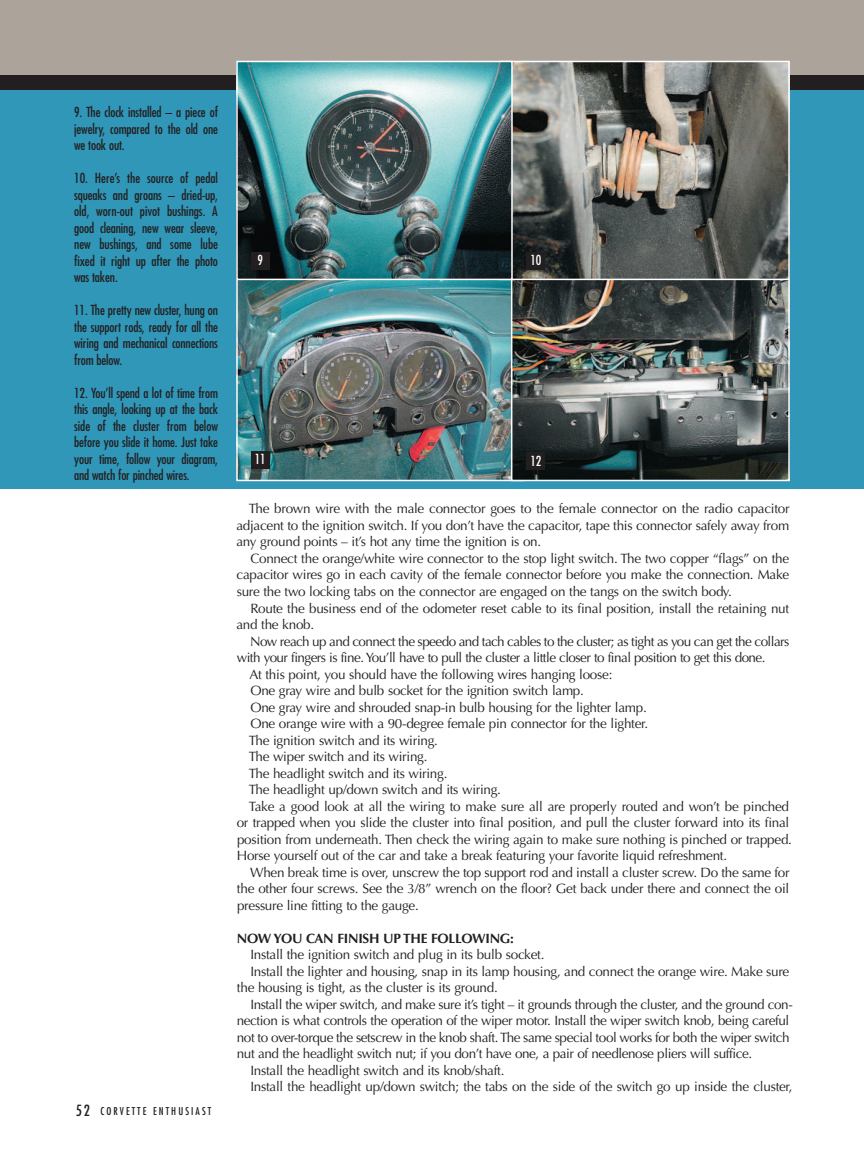
<style>
.page{position:relative;width:864px;height:1162px;background:#fff}
.page>*{position:absolute;margin:0;border:0;box-sizing:border-box;transform-origin:0 0}
.Body_Copy{font:13.5px/16.5px "Optima";letter-spacing:-.02em;color:#231f20}
.t1{font:condensed 13.5px/16.5px "Futura";letter-spacing:-.01em;color:#231f20;text-align:justify}
.Body_Copy-2{font:13.5px/16.5px "Optima";letter-spacing:-.04em;color:#231f20}
.Body_Copy-3{font:700 13.5px "Optima";letter-spacing:-.02em;color:#231f20}
.t2{font:condensed 13.5px "Futura";color:#fff}
.t3{font:condensed 10.5px "Futura";letter-spacing:.2em;color:#231f20}
.s1{font-size:15px}
</style>
<div class="page">
<div style="left:0;top:13px;width:864px;height:475px;background:#3097b9"></div>
<div style="left:0;top:0;width:864px;height:88px;background:#aca49b"></div>
<div style="left:0;top:75px;width:864px;height:14px;background:#231f20"></div>
<img style="left:239px;top:280px;width:272px;height:198px">
<div style="left:236px;top:239px;width:288px;height:242px;border:2px solid #fff"></div>
<div style="left:251px;top:451px;width:18px;height:18px;background:#231f20"></div>
<img style="left:514px;top:280px;width:273px;height:198px">
<div style="left:511px;top:268px;width:279px;height:213px;border:2px solid #fff"></div>
<div style="left:527px;top:452px;width:18px;height:18px;background:#231f20"></div>
<img style="left:513px;top:64px;width:274px;height:213px">
<div style="left:500px;top:61px;width:290px;height:219px;border:2px solid #fff"></div>
<img style="left:239px;top:64px;width:271px;height:213px">
<div style="left:236px;top:61px;width:277px;height:219px;border:2px solid #fff"></div>
<div style="left:251px;top:251px;width:18px;height:18px;background:#231f20"></div>
<div style="left:527px;top:251px;width:18px;height:18px;background:#231f20"></div>
<p class="t1" style="left:74px;top:104px;width:145px">9. The clock installed – a piece of jewelry, compared to the old one we took out.</p>
<p class="t1" style="left:74px;top:170px;width:145px">10. Here’s the source of pedal squeaks and groans – dried-up, old, worn-out pivot bushings. A good cleaning, new wear sleeve, new bushings, and some lube fixed it right up after the photo was taken.</p>
<p class="t1" style="left:74px;top:302px;width:145px">11. The pretty new cluster, hung on the support rods, ready for all the wiring and mechanical connections from below.</p>
<p class="t1" style="left:74px;top:384px;width:145px">12. You’ll spend a lot of time from this angle, looking up at the back side of the cluster from below before you slide it home. Just take your time, follow your diagram, and watch for pinched wires.</p>
<p class="t3" style="left:76px;top:1103px;width:137px"><span class="s1">52</span> CORVETTE ENTHUSIAST</p>
<p class="t2" style="left:257px;top:251px;width:7px">9</p>
<p class="t2" style="left:530px;top:251px;width:12px">10</p>
<p class="t2" style="left:255px;top:451px;width:12px">11</p>
<p class="t2" style="left:530px;top:452px;width:12px">12</p>
<p class="Body_Copy" style="left:236px;top:500px;width:555px;text-align:justify;text-indent:12px">The brown wire with the male connector goes to the female connector on the radio capacitor adjacent to the ignition switch. If you don’t have the capacitor, tape this connector safely away from any ground points – it’s hot any time the ignition is on.</p>
<p class="Body_Copy" style="left:237px;top:550px;width:554px;text-align:justify;text-indent:14px">Connect the orange/white wire connector to the stop light switch. The two copper “flags” on the capacitor wires go in each cavity of the female connector before you make the connection. Make sure the two locking tabs on the connector are engaged on the tangs on the switch body.</p>
<p class="Body_Copy" style="left:236px;top:599px;width:554px;text-indent:14px">Route the business end of the odometer reset cable to its final position, install the retaining nut and the knob.</p>
<p class="Body_Copy-2" style="left:237px;top:632px;width:554px;text-indent:13px">Now reach up and connect the speedo and tach cables to the cluster; as tight as you can get the collars with your fingers is fine. You’ll have to pull the cluster a little closer to final position to get this done.</p>
<p class="Body_Copy" style="left:249px;top:665px;width:364px">At this point, you should have the following wires hanging loose:</p>
<p class="Body_Copy" style="left:250px;top:682px;width:335px">One gray wire and bulb socket for the ignition switch lamp.</p>
<p class="Body_Copy" style="left:250px;top:698px;width:398px">One gray wire and shrouded snap-in bulb housing for the lighter lamp.</p>
<p class="Body_Copy" style="left:250px;top:715px;width:399px">One orange wire with a 90-degree female pin connector for the lighter.</p>
<p class="Body_Copy" style="left:249px;top:731px;width:191px">The ignition switch and its wiring.</p>
<p class="Body_Copy" style="left:249px;top:748px;width:180px">The wiper switch and its wiring.</p>
<p class="Body_Copy" style="left:249px;top:764px;width:200px">The headlight switch and its wiring.</p>
<p class="Body_Copy" style="left:249px;top:781px;width:254px">The headlight up/down switch and its wiring.</p>
<p class="Body_Copy" style="left:237px;top:797px;width:557px;text-indent:12px">Take a good look at all the wiring to make sure all are properly routed and won’t be pinched or trapped when you slide the cluster into final position, and pull the cluster forward into its final position from underneath. Then check the wiring again to make sure nothing is pinched or trapped.<br>Horse yourself out of the car and take a break featuring your favorite liquid refreshment.</p>
<p class="Body_Copy" style="left:237px;top:863px;width:554px;text-align:justify;text-indent:13px">When break time is over, unscrew the top support rod and install a cluster screw. Do the same for the other four screws. See the 3/8” wrench on the floor? Get back under there and connect the oil pressure line fitting to the gauge.</p>
<p class="Body_Copy-3" style="left:237px;top:930px;width:279px">NOW YOU CAN FINISH UP THE FOLLOWING:</p>
<p class="Body_Copy" style="left:250px;top:946px;width:296px">Install the ignition switch and plug in its bulb socket.</p>
<p class="Body_Copy" style="left:237px;top:962px;width:554px;text-indent:13px">Install the lighter and housing, snap in its lamp housing, and connect the orange wire. Make sure the housing is tight, as the cluster is its ground.</p>
<p class="Body_Copy" style="left:237px;top:995px;width:557px;text-indent:14px">Install the wiper switch, and make sure it’s tight – it grounds through the cluster, and the ground con&shy;nection is what controls the operation of the wiper motor. Install the wiper switch knob, being careful not to over-torque the setscrew in the knob shaft. The same special tool works for both the wiper switch nut and the headlight switch nut; if you don’t have one, a pair of needlenose pliers will suffice.</p>
<p class="Body_Copy" style="left:250px;top:1061px;width:256px">Install the headlight switch and its knob/shaft.</p>
<p class="Body_Copy" style="left:250px;top:1078px;width:544px">Install the headlight up/down switch; the tabs on the side of the switch go up inside the cluster,</p>
</div>
